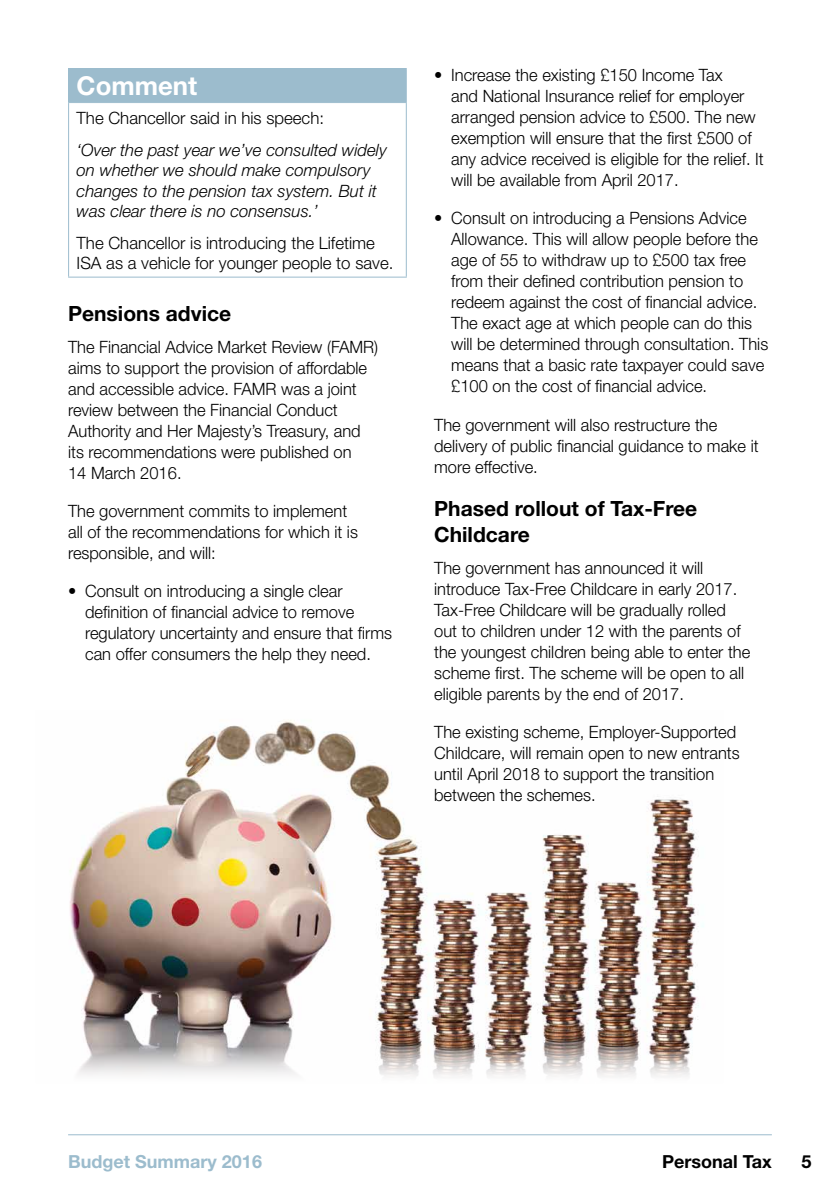
<style>
.page{position:relative;width:840px;height:1191px;background:#fff}
.page>*{position:absolute;margin:0;border:0;box-sizing:border-box;transform-origin:0 0}
.t1{font:700 26px "Helvetica Neue";color:#fff}
.t2{font:700 21px/26px "Helvetica Neue";color:#000}
.t3{font:700 18px "Helvetica Neue";color:#9cbccd}
.t4{font:700 18px "Helvetica Neue";color:#000}
.t5{font:300 17px/21px "Helvetica Neue";color:#000}
.t6{font:italic 300 17px/20.4px "Helvetica Neue";color:#000}
.s1{font-weight:400}
</style>
<div class="page">
<img style="left:69px;top:720px;width:635px;height:357px">
<hr style="left:68px;top:1134px;width:703px;height:1px;background:#9cbccd">
<div style="left:69px;top:69px;width:337px;height:34px;background:#9cbccd"></div>
<hr style="left:68px;top:68px;width:338px;height:1px;background:#9cbccd">
<hr style="left:68px;top:69px;width:1px;height:33px;background:#9cbccd">
<hr style="left:68px;top:102px;width:338px;height:1px;background:#9cbccd">
<hr style="left:68px;top:103px;width:1px;height:174px;background:#9cbccd">
<hr style="left:405px;top:103px;width:1px;height:174px;background:#9cbccd">
<hr style="left:68px;top:277px;width:338px;height:1px;background:#9cbccd">
<h1 class="t1" style="left:77px;top:69px;width:122px">Comment</h1>
<p class="t5" style="left:77px;top:107px;width:249px">The Chancellor said in his speech:</p>
<p class="t6" style="left:77px;top:139px;width:311px">‘Over the past year we’ve consulted widely on whether we should make compulsory changes to the pension tax system. But it was clear there is no consensus.’</p>
<p class="t5" style="left:77px;top:232px;width:318px;line-height:20.4px">The Chancellor is introducing the Lifetime<br>ISA as a vehicle for younger people to save.</p>
<p class="t2" style="left:68px;top:300px;width:164px">Pensions advice</p>
<p class="t5" style="left:68px;top:336px;width:311px">The Financial Advice Market Review (FAMR) aims to support the provision of affordable and accessible advice. FAMR was a joint review between the Financial Conduct Authority and Her Majesty’s Treasury, and its recommendations were published on<br>14 March 2016.</p>
<p class="t5" style="left:68px;top:500px;width:291px">The government commits to implement all of the recommendations for which it is responsible, and will:</p>
<p class="t5" style="left:85px;top:580px;width:308px;text-indent:-17px"><span class="s1">•</span> Consult on introducing a single clear definition of financial advice to remove regulatory uncertainty and ensure that firms can offer consumers the help they need.</p>
<p class="t5" style="left:451px;top:64px;width:314px;text-indent:-17px"><span class="s1">•</span> Increase the existing £150 Income Tax<br>and National Insurance relief for employer arranged pension advice to £500. The new exemption will ensure that the first £500 of any advice received is eligible for the relief. It will be available from April 2017.</p>
<p class="t5" style="left:451px;top:207px;width:318px;text-indent:-17px"><span class="s1">•</span> Consult on introducing a Pensions Advice Allowance. This will allow people before the age of 55 to withdraw up to £500 tax free from their defined contribution pension to redeem against the cost of financial advice.<br>The exact age at which people can do this will be determined through consultation. This means that a basic rate taxpayer could save £100 on the cost of financial advice.</p>
<p class="t5" style="left:434px;top:413px;width:326px">The government will also restructure the delivery of public financial guidance to make it more effective.</p>
<p class="t2" style="left:434px;top:495px;width:264px">Phased rollout of Tax-Free<br>Childcare</p>
<p class="t5" style="left:434px;top:557px;width:317px">The government has announced it will introduce Tax-Free Childcare in early 2017.<br>Tax-Free Childcare will be gradually rolled out to children under 12 with the parents of the youngest children being able to enter the scheme first. The scheme will be open to all eligible parents by the end of 2017.</p>
<p class="t5" style="left:434px;top:721px;width:307px">The existing scheme, Employer-Supported Childcare, will remain open to new entrants until April 2018 to support the transition between the schemes.</p>
<p class="t3" style="left:68px;top:1150px;width:195px">Budget Summary 2016</p>
<p class="t4" style="left:661px;top:1150px;width:111px">Personal Tax</p>
<p class="t4" style="left:801px;top:1150px;width:12px">5</p>
</div>
